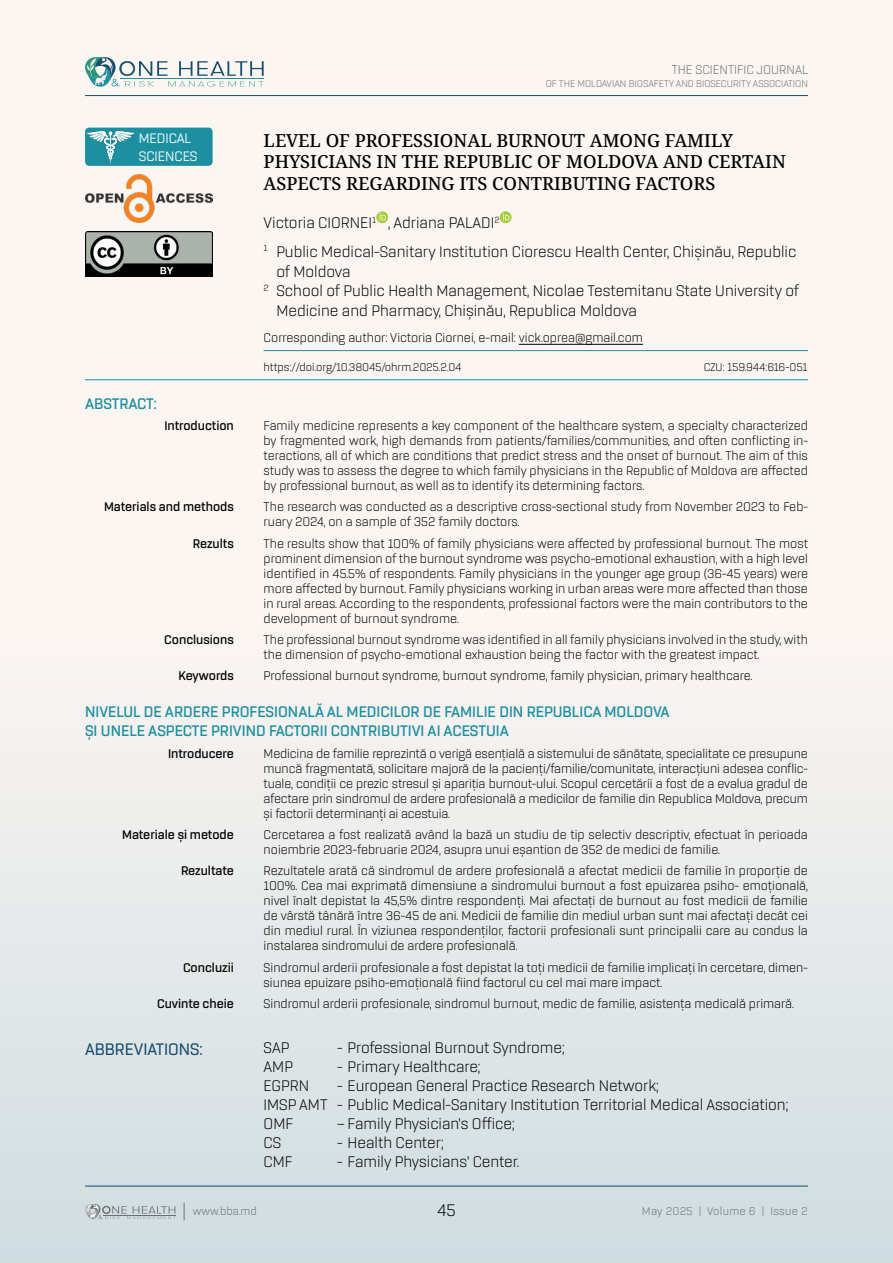
<style>
.page{position:relative;width:893px;height:1263px;background:#fcf6f3}
.page>*{position:absolute;margin:0;border:0;box-sizing:border-box;transform-origin:0 0}
.t1{font:500 18px/21.6px "Avrile Serif";color:#000}
.t2{font:500 18px "Rogan";color:#164e6e}
.t3{font:300 18px "Rogan";color:#000}
.t4{font:300 16.5px/18.9px "Rogan";color:#000}
.t5{font:600 16.5px/18.9px "Rogan";color:#1c90a1}
.t6{font:14.7px/17.7px "Rogan";color:#fff}
.t7{font:300 13.5px/15px "Rogan";color:#000;text-align:justify}
.t8{font:600 13.5px "Rogan";color:#000}
.t9{font:300 13.5px "Rogan";color:#6f7073}
.t10{font:300 12px "Rogan";letter-spacing:-.015em;color:#000}
.t11{font:300 12px "Rogan";letter-spacing:.015em;color:#6f7073}
.t12{font:300 10.5px "Rogan";color:#6f7073}
</style>
<div class="page">
<div style="left:0;top:631px;width:893px;height:632px;background:linear-gradient(to bottom,#fcf6f3,#cedbe0)"></div>
<svg style="left:85px;top:1204px;width:90px;height:15px"></svg>
<svg style="left:184px;top:1203px;width:1px;height:17px"></svg>
<hr style="left:85px;top:95px;width:723px;height:1px;background:#164e6e">
<hr style="left:85px;top:1186px;width:723px;height:1px;background:#164e6e">
<svg style="left:85px;top:57px;width:179px;height:30px"></svg>
<div style="left:85px;top:128px;width:128px;height:38px;background:#1c90a1;border-radius:4px"></div>
<img style="left:88px;top:131px;width:45px;height:33px">
<img style="left:85px;top:174px;width:128px;height:49px">
<img style="left:85px;top:231px;width:128px;height:45px">
<svg style="left:376px;top:211px;width:12px;height:12px"></svg>
<svg style="left:379px;top:213px;width:7px;height:7px"></svg>
<svg style="left:500px;top:211px;width:12px;height:12px"></svg>
<svg style="left:503px;top:213px;width:6px;height:7px"></svg>
<hr style="left:519px;top:344px;width:124px;height:1px;background:#000">
<hr style="left:85px;top:379px;width:723px;height:1px;background:#1c90a1">
<hr style="left:264px;top:350px;width:544px;height:1px;background:#1c90a1">
<p class="t9" style="left:672px;top:62px;width:138px">THE SCIENTIFIC JOURNAL</p>
<p class="t12" style="left:546px;top:77px;width:264px">OF THE MOLDAVIAN BIOSAFETY AND BIOSECURITY ASSOCIATION</p>
<p class="t6" style="left:139px;top:129px;width:60px">MEDICAL<br>SCIENCES</p>
<h1 class="t1" style="left:264px;top:130px;width:524px">LEVEL OF PROFESSIONAL BURNOUT AMONG FAMILY<br>PHYSICIANS IN THE REPUBLIC OF MOLDOVA AND CERTAIN<br>ASPECTS REGARDING ITS CONTRIBUTING FACTORS</h1>
<p class="t4" style="left:264px;top:209px;width:534px;line-height:28.5px">Victoria CIORNEI<sup>1</sup> , Adriana PALADI<sup>2<br>1</sup> Public Medical-Sanitary Institution Ciorescu Health Center, Chișinău, Republic</p>
<p class="t4" style="left:276px;top:262px;width:76px">of Moldova</p>
<p class="t4" style="left:264px;top:281px;width:537px"><sup>2</sup> School of Public Health Management, Nicolae Testemitanu State University of</p>
<p class="t4" style="left:276px;top:301px;width:362px">Medicine and Pharmacy, Chișinău, Republica Moldova</p>
<p class="t7" style="left:264px;top:330px;width:381px">Corresponding author: Victoria Ciornei, e-mail: vick.oprea@gmail.com</p>
<p class="t5" style="left:85px;top:394px;width:73px">ABSTRACT:</p>
<p class="t10" style="left:264px;top:360px;width:199px">https://doi.org/10.38045/ohrm.2025.2.04</p>
<p class="t10" style="left:704px;top:360px;width:106px">CZU: 159.944:616-051</p>
<p class="t8" style="left:164px;top:418px;width:71px">Introduction</p>
<p class="t7" style="left:264px;top:418px;width:546px">Family medicine represents a key component of the healthcare system, a specialty characterized by fragmented work, high demands from patients/families/communities, and often conflicting in&shy;teractions, all of which are conditions that predict stress and the onset of burnout. The aim of this study was to assess the degree to which family physicians in the Republic of Moldova are affected by professional burnout, as well as to identify its determining factors.</p>
<p class="t8" style="left:104px;top:499px;width:131px">Materials and methods</p>
<p class="t7" style="left:264px;top:499px;width:546px">The research was conducted as a descriptive cross-sectional study from November 2023 to Feb&shy;ruary 2024, on a sample of 352 family doctors.</p>
<p class="t8" style="left:193px;top:536px;width:43px">Rezults</p>
<p class="t7" style="left:264px;top:536px;width:546px">The results show that 100% of family physicians were affected by professional burnout. The most prominent dimension of the burnout syndrome was psycho-emotional exhaustion, with a high level identified in 45.5% of respondents. Family physicians in the younger age group (36-45 years) were more affected by burnout. Family physicians working in urban areas were more affected than those in rural areas. According to the respondents, professional factors were the main contributors to the development of burnout syndrome.</p>
<p class="t8" style="left:164px;top:632px;width:71px">Conclusions</p>
<p class="t7" style="left:264px;top:632px;width:546px">The professional burnout syndrome was identified in all family physicians involved in the study, with the dimension of psycho-emotional exhaustion being the factor with the greatest impact.</p>
<p class="t8" style="left:179px;top:668px;width:57px">Keywords</p>
<p class="t7" style="left:264px;top:668px;width:490px">Professional burnout syndrome, burnout syndrome, family physician, primary healthcare.</p>
<p class="t5" style="left:85px;top:702px;width:586px">NIVELUL DE ARDERE PROFESIONALĂ AL MEDICILOR DE FAMILIE DIN REPUBLICA MOLDOVA<br>ȘI UNELE ASPECTE PRIVIND FACTORII CONTRIBUTIVI AI ACESTUIA</p>
<p class="t8" style="left:168px;top:746px;width:67px">Introducere</p>
<p class="t7" style="left:264px;top:746px;width:546px">Medicina de familie reprezintă o verigă esențială a sistemului de sănătate, specialitate ce presupune muncă fragmentată, solicitare majoră de la pacienți/familie/comunitate, interacțiuni adesea conflic&shy;tuale, condiții ce prezic stresul și apariția burnout-ului. Scopul cercetării a fost de a evalua gradul de afectare prin sindromul de ardere profesională a medicilor de familie din Republica Moldova, precum și factorii determinanți ai acestuia.</p>
<p class="t8" style="left:122px;top:827px;width:113px">Materiale și metode</p>
<p class="t7" style="left:264px;top:827px;width:546px">Cercetarea a fost realizată având la bază un studiu de tip selectiv descriptiv, efectuat în perioada noiembrie 2023-februarie 2024, asupra unui eșantion de 352 de medici de familie.</p>
<p class="t8" style="left:181px;top:863px;width:54px">Rezultate</p>
<p class="t7" style="left:264px;top:863px;width:546px">Rezultatele arată că sindromul de ardere profesională a afectat medicii de familie în proporție de 100%. Cea mai exprimată dimensiune a sindromului burnout a fost epuizarea psiho- emoțională, nivel înalt depistat la 45,5% dintre respondenți. Mai afectați de burnout au fost medicii de familie de vârstă tânără între 36-45 de ani. Medicii de familie din mediul urban sunt mai afectați decât cei din mediul rural. În viziunea respondenților, factorii profesionali sunt principalii care au condus la instalarea sindromului de ardere profesională.</p>
<p class="t8" style="left:183px;top:960px;width:52px">Concluzii</p>
<p class="t7" style="left:264px;top:960px;width:546px">Sindromul arderii profesionale a fost depistat la toți medicii de familie implicați în cercetare, dimen&shy;siunea epuizare psiho-emoțională fiind factorul cu cel mai mare impact.</p>
<p class="t8" style="left:157px;top:996px;width:78px">Cuvinte cheie</p>
<p class="t7" style="left:264px;top:996px;width:532px">Sindromul arderii profesionale, sindromul burnout, medic de familie, asistența medicală primară.</p>
<h1 class="t2" style="left:85px;top:1039px;width:119px">ABBREVIATIONS:</h1>
<p class="t4" style="left:264px;top:1038px;width:27px">SAP</p>
<p class="t4" style="left:337px;top:1038px;width:229px">- Professional Burnout Syndrome;</p>
<p class="t4" style="left:264px;top:1057px;width:31px">AMP</p>
<p class="t4" style="left:337px;top:1057px;width:145px">- Primary Healthcare;</p>
<p class="t4" style="left:264px;top:1076px;width:47px">EGPRN</p>
<p class="t4" style="left:264px;top:1076px;width:526px;text-indent:74px">- European General Practice Research Network;<br>IMSP AMT - Public Medical-Sanitary Institution Territorial Medical Association;<br>OMF</p>
<p class="t4" style="left:337px;top:1114px;width:179px">– Family Physician’s Office;</p>
<p class="t4" style="left:264px;top:1133px;width:19px">CS</p>
<p class="t4" style="left:337px;top:1133px;width:108px">- Health Center;</p>
<p class="t4" style="left:264px;top:1152px;width:30px">CMF</p>
<p class="t4" style="left:337px;top:1152px;width:184px">- Family Physicians’ Center.</p>
<p class="t11" style="left:193px;top:1205px;width:66px">www.bba.md</p>
<h1 class="t3" style="left:437px;top:1200px;width:20px">45</h1>
<p class="t11" style="left:642px;top:1205px;width:167px">May 2025 | Volume 6 | Issue 2</p>
</div>
